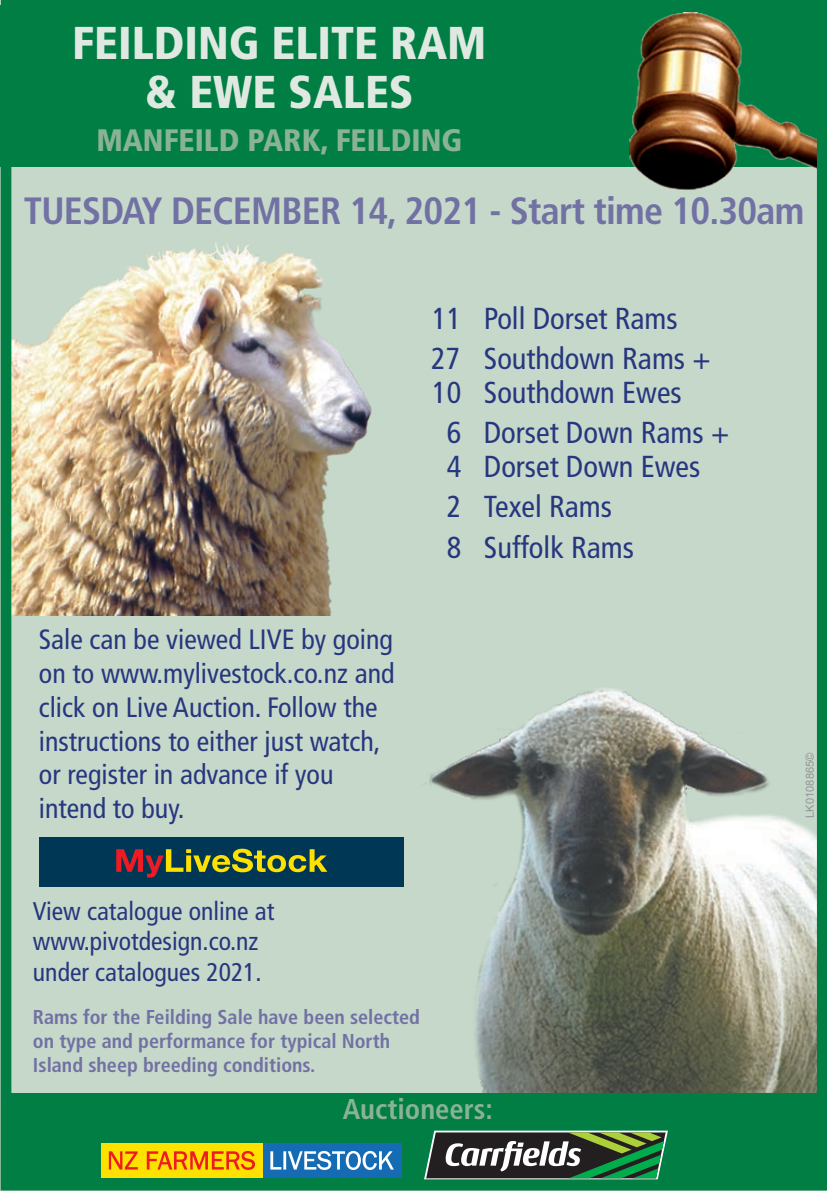
<style>
.page{position:relative;width:827px;height:1191px;background:#fff}
.page>*{position:absolute;margin:0;border:0;box-sizing:border-box;transform-origin:0 0}
.t1{font:900 condensed 45.9px/48.9px "Frutiger";color:#e0e9e1;text-align:center}
.t2{font:700 condensed 38.1px "Frutiger";letter-spacing:-.02em;color:#7171a4}
.t3{font:900 condensed 30.9px "Frutiger";color:#8ab395}
.t4{font:condensed 30.3px/40.5px "Frutiger";color:#27377f}
.t5{font:700 condensed 28.8px "Frutiger";color:#8ab395}
.t6{font:condensed 27.9px/33.9px "Frutiger";color:#27377f}
.t7{font:condensed 25.5px/30.9px "Frutiger";color:#27377f}
.t8{font:700 condensed 20.1px/24px "Frutiger";color:#7171a4}
.t9{font:11.1px "Arial";color:#949698}
</style>
<div class="page">
<div style="left:1px;top:53px;width:825px;height:1138px;background:#c6d8c9"></div>
<div style="left:1px;top:5px;width:825px;height:161px;background:#007e43"></div>
<img style="left:629px;top:12px;width:185px;height:178px">
<img style="left:384px;top:688px;width:430px;height:405px">
<div style="left:7px;top:1093px;width:819px;height:92px;background:#007e43"></div>
<img style="left:13px;top:242px;width:359px;height:373px">
<div style="left:1px;top:0;width:825px;height:1190px;border:11px solid #007e43"></div>
<div style="left:39px;top:837px;width:364px;height:49px;background:#003754"></div>
<svg style="left:116px;top:848px;width:211px;height:29px"></svg>
<svg style="left:424px;top:1130px;width:243px;height:49px;background:#506852"></svg>
<div style="left:101px;top:1143px;width:161px;height:34px;background:#ffe100"></div>
<div style="left:262px;top:1143px;width:139px;height:34px;background:#156cb4"></div>
<svg style="left:109px;top:1151px;width:146px;height:18px"></svg>
<svg style="left:270px;top:1151px;width:123px;height:18px"></svg>
<h1 class="t1" style="left:72px;top:18px;width:416px">FEILDING ELITE RAM &amp; EWE SALES</h1>
<p class="t3" style="left:96px;top:122px;width:367px">MANFEILD PARK, FEILDING</p>
<h2 class="t2" style="left:24px;top:188px;width:781px">TUESDAY DECEMBER 14, 2021 - Start time 10.30am</h2>
<p class="t6" style="left:39px;top:622px;width:357px">Sale can be viewed LIVE by going on to www.mylivestock.co.nz and click on Live Auction. Follow the instructions to either just watch, or register in advance if you intend to buy.</p>
<p class="t4" style="left:431px;top:298px;width:281px">11 Poll Dorset Rams<br>27 Southdown Rams +</p>
<p class="t4" style="left:446px;top:372px;width:284px;text-indent:-15px">10 Southdown Ewes<br>6 Dorset Down Rams +</p>
<p class="t4" style="left:446px;top:446px;width:255px">4 Dorset Down Ewes<br>2 Texel Rams<br>8 Suffolk Rams</p>
<p class="t7" style="left:33px;top:895px;width:243px">View catalogue online at www.pivotdesign.co.nz under catalogues 2021.</p>
<p class="t8" style="left:33px;top:1005px;width:388px">Rams for the Feilding Sale have been selected on type and performance for typical North<br>Island sheep breeding conditions.</p>
<p class="t5" style="left:342px;top:1092px;width:152px">Auctioneers:</p>
<p class="t9" style="left:802px;top:818px;width:67px;rotate:-90deg">LK0108865©</p>
</div>
